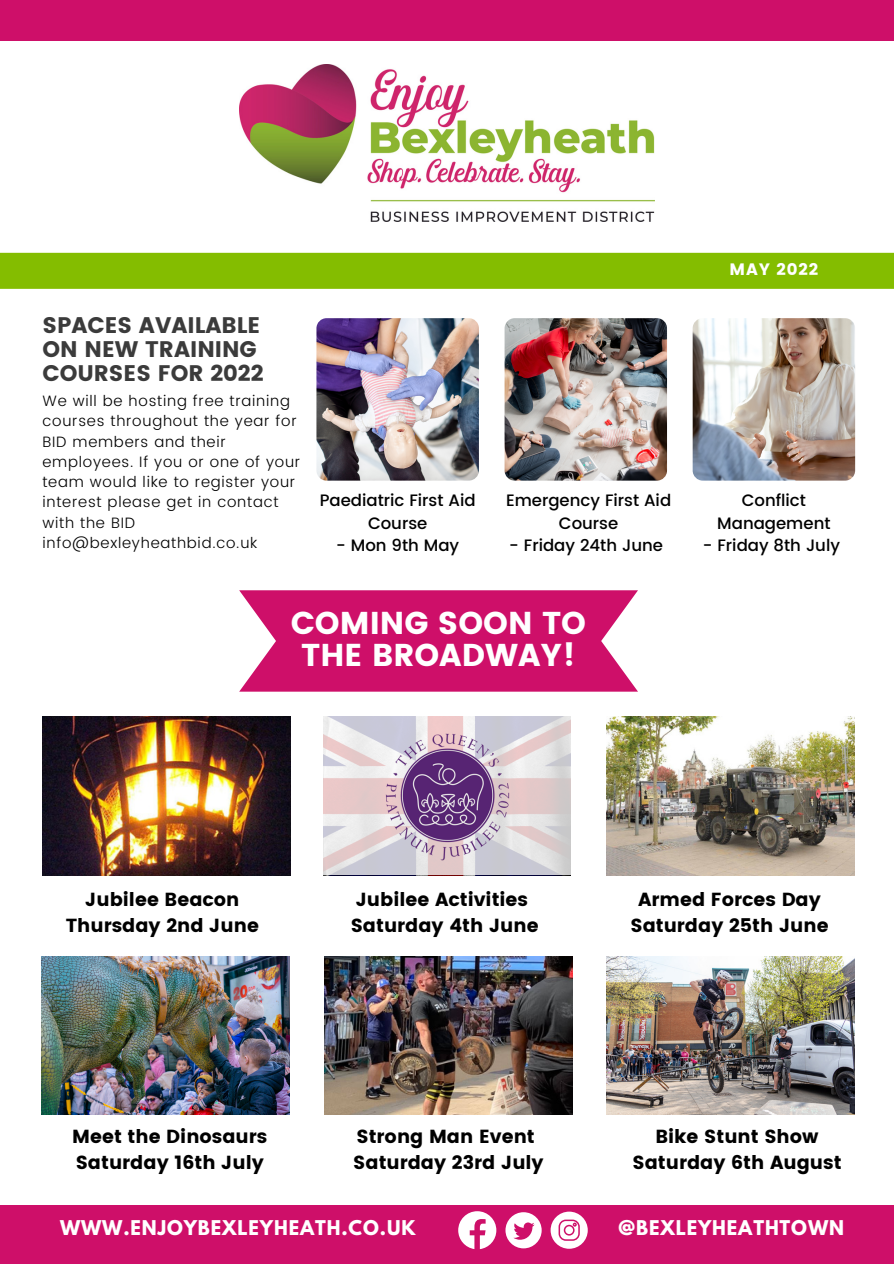
<style>
.page{position:relative;width:894px;height:1264px;background:#fff}
.page>*{position:absolute;margin:0;border:0;box-sizing:border-box;transform-origin:0 0}
.t1{font:31.5px/31.5px "Poppins";color:#fff;text-align:center}
.t2{font:22.5px/23.7px "Poppins";color:#3b3b3b}
.t3{font:18.9px "Poppins";color:#000}
.t4{font:700 18px "League Spartan";letter-spacing:.05em;color:#fff}
.t5{font:500 16.5px/22.5px "Poppins";color:#000;text-align:center}
.t6{font:16.5px "Poppins";letter-spacing:.05em;color:#fff}
.t7{font:300 15px/20.2px "Poppins";letter-spacing:.05em;color:#000}
</style>
<div class="page">
<div style="left:0;top:0;width:893px;height:1263px;background:#ce0f69"></div>
<div style="left:0;top:41px;width:893px;height:1163px;background:#fff"></div>
<img style="left:42px;top:716px;width:248px;height:159px">
<div style="left:0;top:253px;width:893px;height:36px;background:#84bd00"></div>
<svg style="left:458px;top:1211px;width:38px;height:38px"></svg>
<svg style="left:505px;top:1212px;width:36px;height:36px"></svg>
<svg style="left:550px;top:1211px;width:37px;height:37px"></svg>
<img style="left:239px;top:65px;width:415px;height:156px">
<img style="left:316px;top:318px;width:163px;height:162px;border-radius:10px">
<img style="left:504px;top:318px;width:162px;height:162px;border-radius:10px">
<img style="left:692px;top:318px;width:162px;height:162px;border-radius:10px">
<svg style="left:239px;top:590px;width:398px;height:101px;background:#d22577"></svg>
<img style="left:606px;top:716px;width:248px;height:159px">
<img style="left:42px;top:956px;width:248px;height:158px">
<img style="left:324px;top:956px;width:248px;height:158px">
<img style="left:606px;top:956px;width:248px;height:158px">
<svg style="left:323px;top:716px;width:247px;height:159px;background:#ded4d8"></svg>
<img style="left:379px;top:729px;width:136px;height:132px">
<p class="t2" style="left:42px;top:314px;width:222px">SPACES AVAILABLE<br>ON NEW TRAINING<br>COURSES FOR 2022</p>
<p class="t7" style="left:42px;top:390px;width:259px">We will be hosting free training courses throughout the year for<br>BID members and their employees. If you or one of your team would like to register your interest please get in contact with the BID info@bexleyheathbid.co.uk</p>
<p class="t5" style="left:319px;top:489px;width:157px">Paediatric First Aid</p>
<p class="t5" style="left:368px;top:511px;width:61px">Course</p>
<p class="t5" style="left:336px;top:534px;width:124px">- Mon 9th May</p>
<p class="t5" style="left:506px;top:489px;width:166px">Emergency First Aid</p>
<p class="t5" style="left:558px;top:511px;width:61px">Course</p>
<p class="t5" style="left:509px;top:534px;width:155px">- Friday 24th June</p>
<p class="t1" style="left:291px;top:607px;width:296px">COMING SOON TO<br>THE BROADWAY!</p>
<p class="t6" style="left:729px;top:260px;width:90px">MAY 2022</p>
<p class="t5" style="left:717px;top:489px;width:115px">Conflict<br>Management</p>
<p class="t5" style="left:702px;top:534px;width:139px">- Friday 8th July</p>
<p class="t3" style="left:85px;top:888px;width:156px">Jubilee Beacon</p>
<p class="t3" style="left:66px;top:914px;width:195px">Thursday 2nd June</p>
<p class="t3" style="left:72px;top:1125px;width:196px">Meet the Dinosaurs</p>
<p class="t3" style="left:76px;top:1151px;width:190px">Saturday 16th July</p>
<p class="t3" style="left:355px;top:888px;width:174px">Jubilee Activities</p>
<p class="t3" style="left:350px;top:914px;width:189px">Saturday 4th June</p>
<p class="t3" style="left:356px;top:1125px;width:180px">Strong Man Event</p>
<p class="t3" style="left:353px;top:1151px;width:192px">Saturday 23rd July</p>
<p class="t3" style="left:638px;top:888px;width:184px">Armed Forces Day</p>
<p class="t3" style="left:630px;top:914px;width:200px">Saturday 25th June</p>
<p class="t3" style="left:655px;top:1125px;width:164px">Bike Stunt Show</p>
<p class="t3" style="left:632px;top:1151px;width:210px">Saturday 6th August</p>
<p class="t4" style="left:60px;top:1218px;width:357px">WWW.ENJOYBEXLEYHEATH.CO.UK</p>
<p class="t4" style="left:618px;top:1218px;width:227px">@BEXLEYHEATHTOWN</p>
</div>
